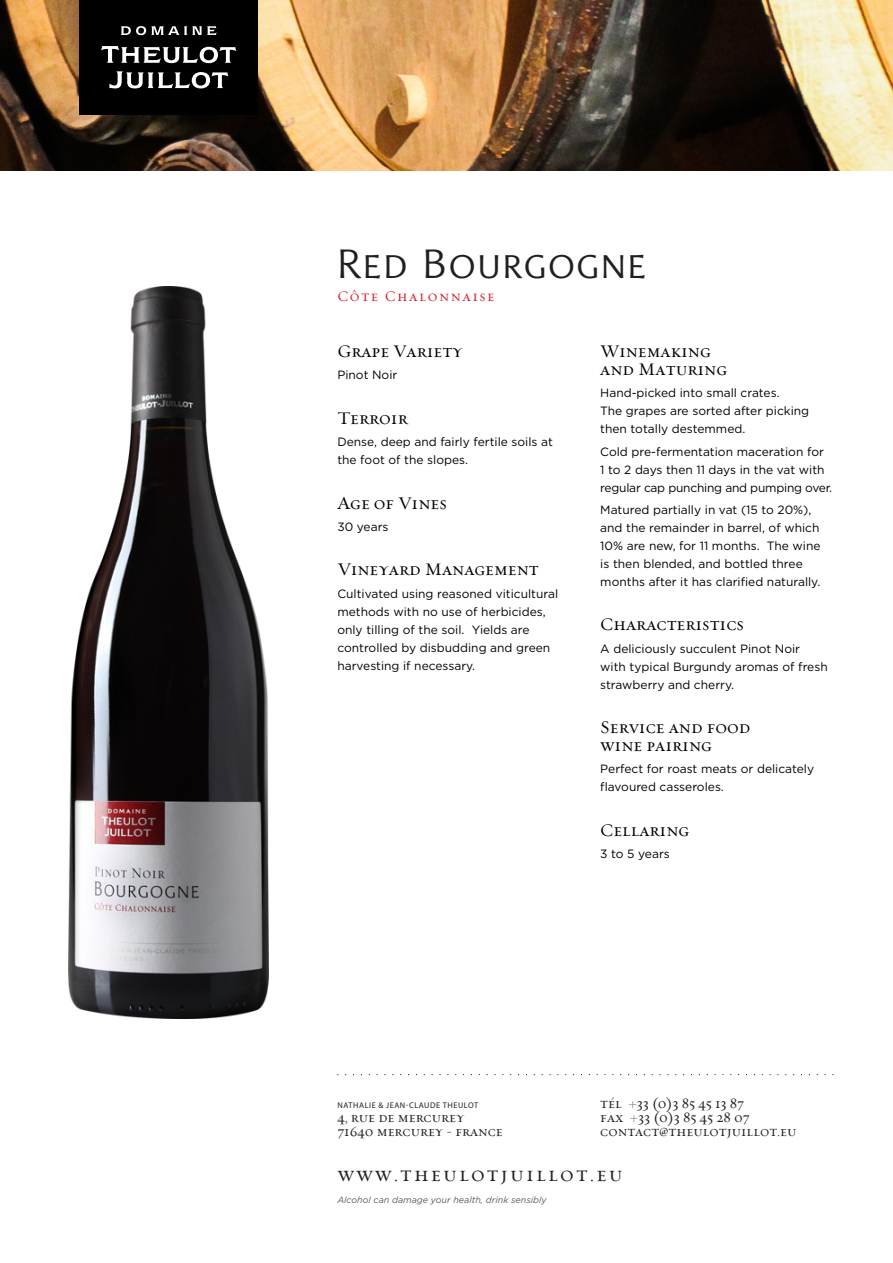
<style>
.page{position:relative;width:893px;height:1263px;background:#fff}
.page>*{position:absolute;margin:0;border:0;box-sizing:border-box;transform-origin:0 0}
.t1{font:43.2px "Nerva SC";letter-spacing:.06em;color:#231f20}
.t2{font:21px "Requiem Text HTF Small Caps";letter-spacing:.1em;color:#231f20}
.t3{font:18px/18px "Requiem Text HTF Small Caps";color:#000}
.t4{font:15px "Requiem Text HTF Small Caps";letter-spacing:.1em;color:#db1e30}
.t5{font:14.25px/14.2px "Requiem Text HTF Small Caps";color:#231f20}
.t6{font:12px/18px "Gotham";color:#000}
.t7{font:italic 9px "Gotham";color:#625654}
.t8{font:8.25px "Myriad Pro";letter-spacing:.07em;color:#231f20}
</style>
<div class="page">
<img style="left:0;top:0;width:893px;height:170px">
<img style="left:69px;top:286px;width:200px;height:733px">
<div style="left:80px;top:0;width:178px;height:115px;background:#000"></div>
<svg style="left:121px;top:26px;width:96px;height:9px"></svg>
<svg style="left:101px;top:46px;width:135px;height:17px"></svg>
<svg style="left:109px;top:71px;width:119px;height:17px"></svg>
<p class="t1" style="left:337px;top:237px;width:310px">Red Bourgogne</p>
<p class="t4" style="left:337px;top:288px;width:159px">Côte Chalonnaise</p>
<p class="t3" style="left:337px;top:343px;width:127px">Grape Variety</p>
<p class="t6" style="left:337px;top:366px;width:62px">Pinot Noir</p>
<p class="t3" style="left:337px;top:409px;width:72px">Terroir</p>
<p class="t6" style="left:337px;top:433px;width:217px">Dense, deep and fairly fertile soils at the foot of the slopes.</p>
<p class="t3" style="left:337px;top:494px;width:111px">Age of Vines</p>
<p class="t6" style="left:337px;top:517px;width:53px">30 years</p>
<p class="t3" style="left:337px;top:561px;width:203px">Vineyard Management</p>
<p class="t6" style="left:337px;top:584px;width:222px">Cultivated using reasoned viticultural methods with no use of herbicides, only tilling of the soil. Yields are controlled by disbudding and green harvesting if necessary.</p>
<p class="t3" style="left:600px;top:343px;width:128px">Winemaking and Maturing</p>
<p class="t6" style="left:600px;top:384px;width:210px">Hand-picked into small crates.<br>The grapes are sorted after picking then totally destemmed.</p>
<p class="t6" style="left:600px;top:442px;width:233px">Cold pre-fermentation maceration for<br>1 to 2 days then 11 days in the vat with regular cap punching and pumping over.</p>
<p class="t6" style="left:600px;top:500px;width:222px">Matured partially in vat (15 to 20%), and the remainder in barrel, of which 10% are new, for 11 months. The wine is then blended, and bottled three months after it has clarified naturally.</p>
<p class="t3" style="left:600px;top:616px;width:145px">Characteristics</p>
<p class="t6" style="left:600px;top:639px;width:229px">A deliciously succulent Pinot Noir with typical Burgundy aromas of fresh strawberry and cherry.</p>
<p class="t3" style="left:600px;top:719px;width:152px">Service and food wine pairing</p>
<p class="t6" style="left:600px;top:760px;width:215px">Perfect for roast meats or delicately flavoured casseroles.</p>
<p class="t3" style="left:600px;top:821px;width:91px">Cellaring</p>
<p class="t6" style="left:600px;top:845px;width:71px">3 to 5 years</p>
<p class="t5" style="left:600px;top:1096px;width:198px">tél +33 (0)3 85 45 13 87<br>fax +33 (0)3 85 45 28 07 contact@theulotjuillot.eu</p>
<p class="t2" style="left:337px;top:1162px;width:287px">www.theulotjuillot.eu</p>
<p class="t7" style="left:337px;top:1194px;width:211px">Alcohol can damage your health, drink sensibly</p>
<p class="t8" style="left:337px;top:1100px;width:142px">NATHALIE &amp; JEAN-CLAUDE THEULOT</p>
<p class="t5" style="left:337px;top:1110px;width:167px">4, rue de mercurey<br>71640 mercurey - france</p>
</div>
